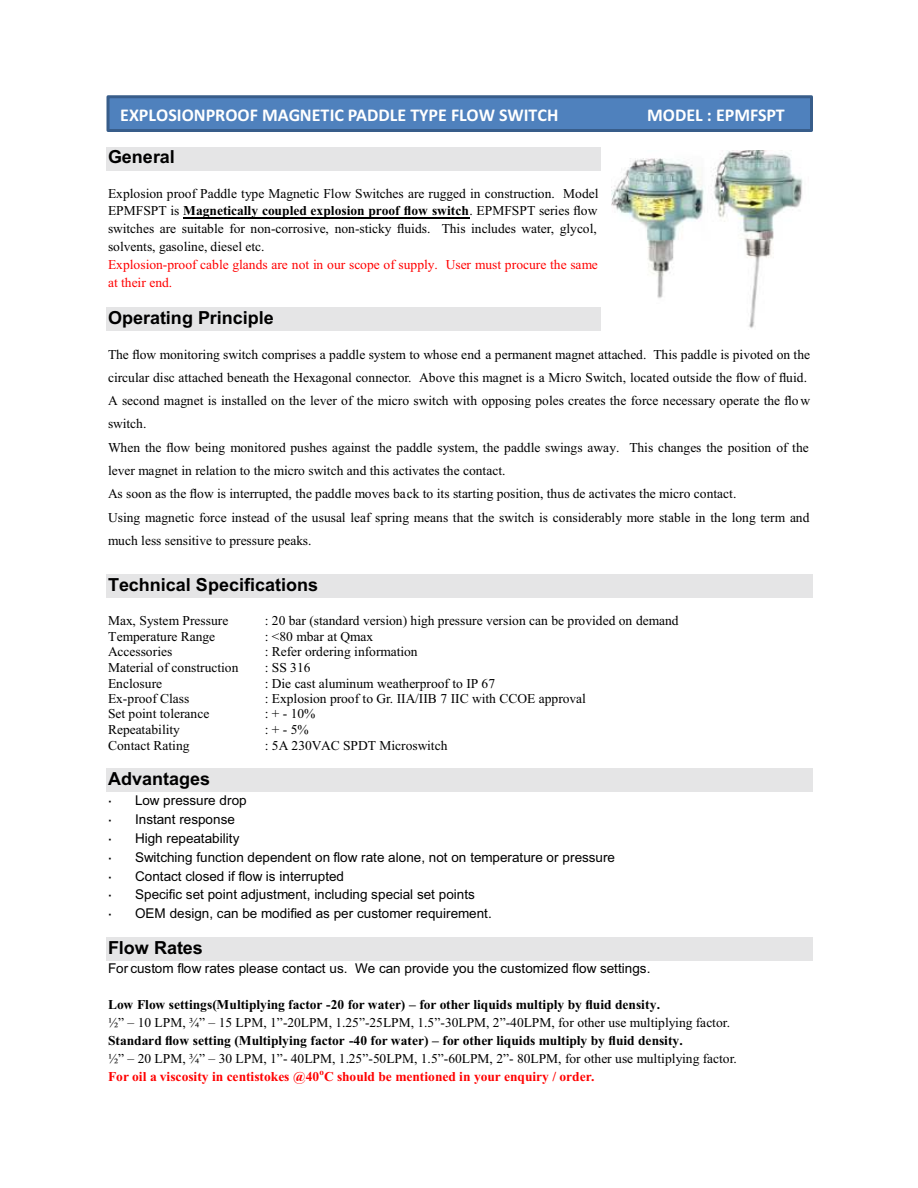
<style>
.page{position:relative;width:918px;height:1188px;background:#fff}
.page>*{position:absolute;margin:0;border:0;box-sizing:border-box;transform-origin:0 0}
.t1{font:700 18px "Arial";color:#000}
.t2{font:700 18px "Calibri";color:#fff}
.t3{font:13.5px/23.2px "Times New Roman";color:#000}
.t4{font:13.5px/18.9px "Arial";color:#000}
.t5{font:700 13.5px "Times New Roman";color:#000}
.t6{font:13.5px/17.9px "Times New Roman";color:#f00}
.s1{font-weight:700}
.s2{font-weight:700;color:#f00}
</style>
<div class="page">
<div style="left:106px;top:147px;width:494px;height:23px;background:#e5e5e6"></div>
<hr style="left:183px;top:217px;width:287px;height:1px;background:#000">
<div style="left:106px;top:307px;width:494px;height:24px;background:#e5e5e6"></div>
<div style="left:106px;top:574px;width:706px;height:24px;background:#e5e5e6"></div>
<div style="left:106px;top:768px;width:706px;height:24px;background:#e5e5e6"></div>
<div style="left:106px;top:937px;width:706px;height:24px;background:#e5e5e6"></div>
<div style="left:108px;top:97px;width:704px;height:34px;background:#4f81bd"></div>
<div style="left:106px;top:95px;width:707px;height:37px;border:3px solid #385d8a"></div>
<img style="left:612px;top:150px;width:191px;height:178px">
<h1 class="t2" style="left:120px;top:107px;width:440px">EXPLOSIONPROOF MAGNETIC PADDLE TYPE FLOW SWITCH</h1>
<h1 class="t2" style="left:647px;top:107px;width:139px">MODEL : EPMFSPT</h1>
<h1 class="t1" style="left:108px;top:150px;width:68px">General</h1>
<p class="t3" style="left:108px;top:186px;width:492px;line-height:17.9px;text-align:justify">Explosion proof Paddle type Magnetic Flow Switches are rugged in construction. Model EPMFSPT is <span class="s1">Magnetically coupled explosion proof flow switch</span>. EPMFSPT series flow switches are suitable for non-corrosive, non-sticky fluids. This includes water, glycol, solvents, gasoline, diesel etc.</p>
<p class="t6" style="left:108px;top:257px;width:491px">Explosion-proof cable glands are not in our scope of supply. User must procure the same at their end.</p>
<h1 class="t1" style="left:108px;top:311px;width:167px">Operating Principle</h1>
<p class="t3" style="left:108px;top:344px;width:704px">The flow monitoring switch comprises a paddle system to whose end a permanent magnet attached. This paddle is pivoted on the circular disc attached beneath the Hexagonal connector. Above this magnet is a Micro Switch, located outside the flow of fluid.<br>A second magnet is installed on the lever of the micro switch with opposing poles creates the force necessary operate the flow switch.<br>When the flow being monitored pushes against the paddle system, the paddle swings away. This changes the position of the lever magnet in relation to the micro switch and this activates the contact.<br>As soon as the flow is interrupted, the paddle moves back to its starting position, thus de activates the micro contact.<br>Using magnetic force instead of the ususal leaf spring means that the switch is considerably more stable in the long term and much less sensitive to pressure peaks.</p>
<h1 class="t1" style="left:108px;top:578px;width:211px">Technical Specifications</h1>
<p class="t3" style="left:108px;top:611px;width:122px">Max, System Pressure</p>
<p class="t3" style="left:265px;top:611px;width:416px">: 20 bar (standard version) high pressure version can be provided on demand</p>
<p class="t3" style="left:108px;top:626px;width:109px">Temperature Range</p>
<p class="t3" style="left:265px;top:626px;width:110px">: &lt;80 mbar at Qmax</p>
<p class="t3" style="left:108px;top:642px;width:66px">Accessories</p>
<p class="t3" style="left:265px;top:642px;width:155px">: Refer ordering information</p>
<p class="t3" style="left:108px;top:657px;width:132px">Material of construction</p>
<p class="t3" style="left:265px;top:657px;width:47px">: SS 316</p>
<p class="t3" style="left:108px;top:673px;width:56px">Enclosure</p>
<p class="t3" style="left:265px;top:673px;width:232px">: Die cast aluminum weatherproof to IP 67</p>
<p class="t3" style="left:108px;top:688px;width:83px">Ex-proof Class</p>
<p class="t3" style="left:265px;top:688px;width:323px">: Explosion proof to Gr. IIA/IIB 7 IIC with CCOE approval</p>
<p class="t3" style="left:108px;top:704px;width:103px">Set point tolerance</p>
<p class="t3" style="left:265px;top:704px;width:52px">: + - 10%</p>
<p class="t3" style="left:108px;top:719px;width:73px">Repeatability</p>
<p class="t3" style="left:265px;top:719px;width:46px">: + - 5%</p>
<p class="t3" style="left:108px;top:735px;width:83px">Contact Rating</p>
<p class="t3" style="left:265px;top:735px;width:184px">: 5A 230VAC SPDT Microswitch</p>
<h1 class="t1" style="left:108px;top:772px;width:104px">Advantages</h1>
<p class="t4" style="left:135px;top:792px;width:482px">Low pressure drop<br>Instant response<br>High repeatability<br>Switching function dependent on flow rate alone, not on temperature or pressure Contact closed if flow is interrupted<br>Specific set point adjustment, including special set points<br>OEM design, can be modified as per customer requirement.</p>
<h1 class="t1" style="left:108px;top:941px;width:96px">Flow Rates</h1>
<p class="t4" style="left:108px;top:960px;width:544px">For custom flow rates please contact us. We can provide you the customized flow settings.</p>
<p class="t5" style="left:108px;top:1000px;width:554px">Low Flow settings(Multiplying factor -20 for water) – for other liquids multiply by fluid density.</p>
<p class="t3" style="left:108px;top:1012px;width:624px">½” – 10 LPM, ¾” – 15 LPM, 1”-20LPM, 1.25”-25LPM, 1.5”-30LPM, 2”-40LPM, for other use multiplying factor.</p>
<p class="t5" style="left:108px;top:1036px;width:576px">Standard flow setting (Multiplying factor -40 for water) – for other liquids multiply by fluid density.</p>
<p class="t3" style="left:108px;top:1050px;width:630px;line-height:18.1px">½” – 20 LPM, ¾” – 30 LPM, 1”- 40LPM, 1.25”-50LPM, 1.5”-60LPM, 2”- 80LPM, for other use multiplying factor.<br><span class="s2">For oil a viscosity in centistokes @40</span><sup>o</sup><span class="s2">C should be mentioned in your enquiry / order.</span></p>
</div>
